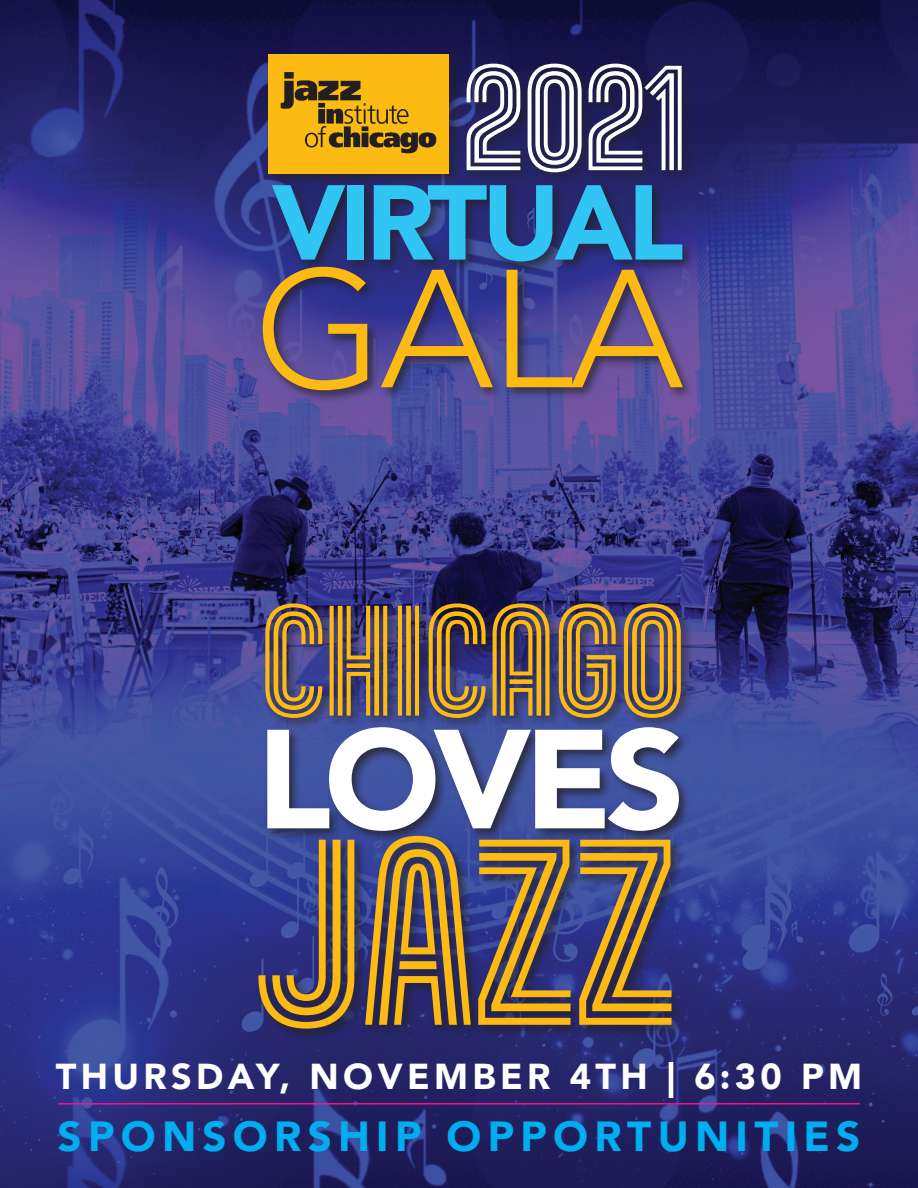
<style>
.page{position:relative;width:918px;height:1188px;background:#fff}
.page>*{position:absolute;margin:0;border:0;box-sizing:border-box;transform-origin:0 0}
.t1{font:256.35px "Gala Triline";color:#fcba13}
.t2{font:300 165.9px "Avenir";color:#fcba13}
.t3{font:152.25px "Gala Triline";letter-spacing:-.03em;color:#fcba13}
.t4{font:144.6px "Gala Triline";color:#fff}
.t5{font:900 139.35px "Avenir";letter-spacing:-.05em;color:#fff}
.t6{font:900 105px "Avenir";letter-spacing:-.05em;color:#30c5f3}
.t7{font:900 42px "Avenir";letter-spacing:.15em;color:#00aeef}
.t8{font:900 36px "Avenir";letter-spacing:.12em;color:#fff}
</style>
<div class="page">
<img style="left:0;top:0;width:918px;height:1188px">
<div style="left:260px;top:50px;width:435px;height:353px;background:#231f20;opacity:.66"></div>
<div style="left:268px;top:54px;width:181px;height:119px;background:#fcba13"></div>
<img style="left:280px;top:72px;width:157px;height:81px">
<div style="left:255px;top:600px;width:439px;height:442px;background:#231f20;opacity:.75"></div>
<hr style="left:58px;top:1103px;width:802px;height:2px;background:#e81990">
<h3 class="t4" style="left:461px;top:8px;width:229px">2021</h3>
<h3 class="t6" style="left:272px;top:133px;width:414px">VIRTUAL</h3>
<h2 class="t2" style="left:254px;top:232px;width:431px">GALA</h2>
<h3 class="t3" style="left:259px;top:545px;width:430px">CHICAGO</h3>
<h3 class="t5" style="left:256px;top:660px;width:430px">LOVES</h3>
<h1 class="t1" style="left:257px;top:737px;width:421px">JAZZ</h1>
<p class="t8" style="left:56px;top:1046px;width:808px">THURSDAY, NOVEMBER 4TH | 6:30 PM</p>
<p class="t7" style="left:58px;top:1100px;width:804px">SPONSORSHIP OPPORTUNITIES</p>
</div>
